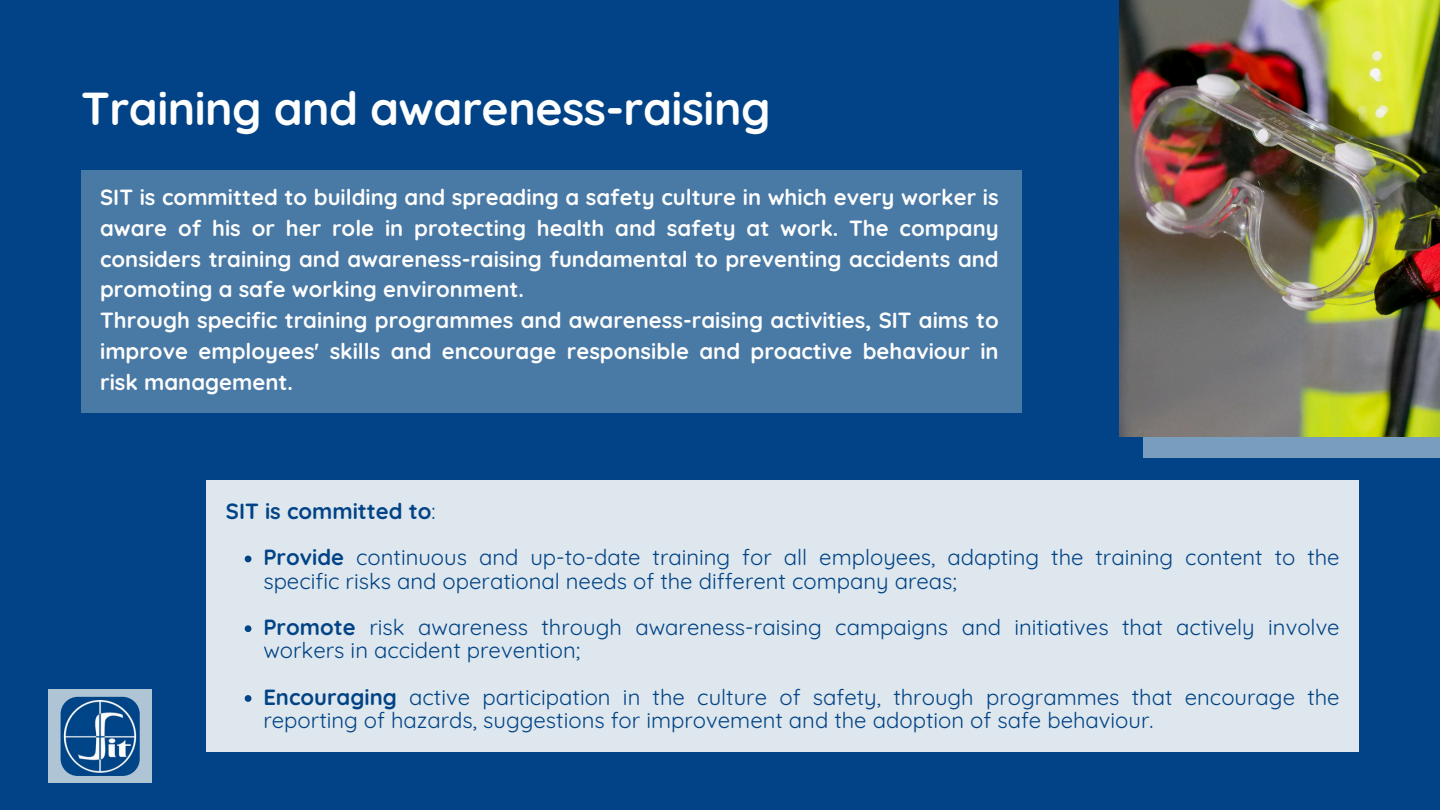
<style>
.page{position:relative;width:1440px;height:810px;background:#014386}
.page>*{position:absolute;margin:0;border:0;box-sizing:border-box;transform-origin:0 0}
.t1{font:700 46.2px "Quicksand";letter-spacing:-.01em;color:#fdfefd}
.t2{font:22px/23.2px "Quicksand";color:#014386}
.t3{font:700 22px/30.8px "Quicksand";color:#fdfefd}
.t4{font:700 22px "Quicksand";color:#014386}
.s1{font-weight:400}
.s2{font-weight:700}
</style>
<div class="page">
<div style="left:49px;top:690px;width:103px;height:93px;background:#afc4d5"></div>
<img style="left:61px;top:697px;width:79px;height:79px;border-radius:17px">
<div style="left:81px;top:170px;width:940px;height:242px;background:#4979a5"></div>
<div style="left:1143px;top:0;width:297px;height:457px;background:#799dbc"></div>
<img style="left:1119px;top:0;width:321px;height:436px">
<div style="left:207px;top:481px;width:1152px;height:271px;background:#dee7ed"></div>
<svg style="left:245px;top:556px;width:6px;height:6px"></svg>
<svg style="left:245px;top:625px;width:6px;height:7px"></svg>
<svg style="left:245px;top:695px;width:6px;height:7px"></svg>
<p class="t1" style="left:81px;top:79px;width:691px">Training and awareness-raising</p>
<h2 class="t3" style="left:100px;top:182px;width:900px">SIT is committed to building and spreading a safety culture in which every worker is aware of his or her role in protecting health and safety at work. The company considers training and awareness-raising fundamental to preventing accidents and promoting a safe working environment.<br>Through specific training programmes and awareness-raising activities, SIT aims to improve employees' skills and encourage responsible and proactive behaviour in risk management.</h2>
<p class="t4" style="left:226px;top:497px;width:211px">SIT is committed to<span class="s1">:</span></p>
<p class="t2" style="left:263px;top:545px;width:1078px"><span class="s2">Provide</span> continuous and up-to-date training for all employees, adapting the training content to the specific risks and operational needs of the different company areas;</p>
<p class="t2" style="left:263px;top:615px;width:1078px"><span class="s2">Promote</span> risk awareness through awareness-raising campaigns and initiatives that actively involve workers in accident prevention;</p>
<p class="t2" style="left:263px;top:685px;width:1078px"><span class="s2">Encouraging</span> active participation in the culture of safety, through programmes that encourage the reporting of hazards, suggestions for improvement and the adoption of safe behaviour.</p>
</div>
